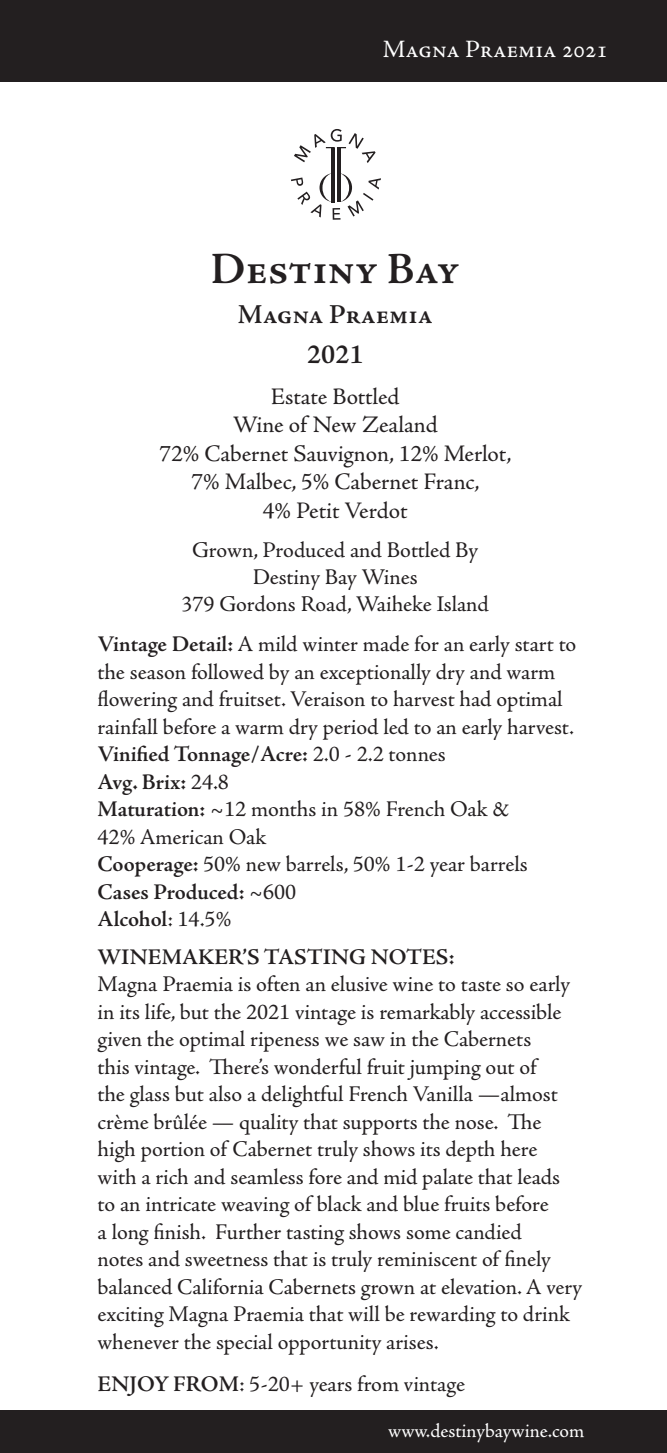
<style>
.page{position:relative;width:667px;height:1453px;background:#fff}
.page>*{position:absolute;margin:0;border:0;box-sizing:border-box;transform-origin:0 0}
.t1{font:600 45px "Adobe Jenson Pro";color:#231f20}
.t2{font:600 27.5px "Adobe Jenson Pro";color:#231f20}
.t3{font:25px "Adobe Jenson Pro";color:#fff}
.t4{font:23.75px "Adobe Jenson Pro";letter-spacing:-.005em;color:#231f20}
.t5{font:22.5px/27.5px "Adobe Jenson Pro";letter-spacing:-.005em;color:#231f20}
.t6{font:600 22.5px "Adobe Jenson Pro";letter-spacing:-.005em;color:#231f20}
.t7{font:20px "Adobe Jenson Pro";color:#fff}
.s1{font-weight:600}
.s2{font-weight:400}
</style>
<div class="page">
<div style="left:0;top:0;width:666px;height:81px;background:#231f20"></div>
<div style="left:0;top:1410px;width:666px;height:43px;background:#231f20"></div>
<hr style="left:331px;top:148px;width:3px;height:54px;background:#231f20">
<hr style="left:337px;top:148px;width:3px;height:54px;background:#231f20">
<svg style="left:291px;top:173px;width:90px;height:47px"></svg>
<svg style="left:294px;top:129px;width:81px;height:34px"></svg>
<p class="t3" style="left:382px;top:35px;width:227px">Magna Praemia 2021</p>
<p class="t1" style="left:210px;top:243px;width:250px">Destiny Bay</p>
<p class="t2" style="left:237px;top:298px;width:196px">Magna Praemia</p>
<p class="t2" style="left:306px;top:338px;width:58px">2021</p>
<p class="t4" style="left:270px;top:383px;width:130px">Estate Bottled</p>
<p class="t4" style="left:232px;top:411px;width:206px">Wine of New Zealand</p>
<p class="t4" style="left:159px;top:440px;width:353px">72% Cabernet Sauvignon, 12% Merlot,</p>
<p class="t4" style="left:191px;top:468px;width:289px">7% Malbec, 5% Cabernet Franc,</p>
<p class="t4" style="left:263px;top:497px;width:146px">4% Petit Verdot</p>
<p class="t5" style="left:192px;top:537px;width:287px">Grown, Produced and Bottled By</p>
<p class="t5" style="left:252px;top:564px;width:166px">Destiny Bay Wines</p>
<p class="t5" style="left:181px;top:591px;width:309px">379 Gordons Road, Waiheke Island</p>
<p class="t5" style="left:98px;top:631px;width:480px"><span class="s1">Vintage Detail:</span> A mild winter made for an early start to the season followed by an exceptionally dry and warm flowering and fruitset. Veraison to harvest had optimal rainfall before a warm dry period led to an early harvest.</p>
<p class="t6" style="left:98px;top:741px;width:349px">Vinified Tonnage/Acre: <span class="s2">2.0 - 2.2 tonnes</span></p>
<p class="t6" style="left:98px;top:769px;width:133px">Avg. Brix: <span class="s2">24.8</span></p>
<p class="t5" style="left:98px;top:796px;width:413px"><span class="s1">Maturation:</span> ~12 months in 58% French Oak &amp;</p>
<p class="t5" style="left:98px;top:823px;width:170px">42% American Oak</p>
<p class="t5" style="left:98px;top:851px;width:431px"><span class="s1">Cooperage:</span> 50% new barrels, 50% 1-2 year barrels</p>
<p class="t6" style="left:98px;top:879px;width:200px">Cases Produced: <span class="s2">~600</span></p>
<p class="t6" style="left:98px;top:906px;width:135px">Alcohol<span class="s2">: 14.5%</span></p>
<p class="t6" style="left:98px;top:944px;width:358px">WINEMAKER’S TASTING NOTES:</p>
<p class="t5" style="left:98px;top:971px;width:486px">Magna Praemia is often an elusive wine to taste so early in its life, but the 2021 vintage is remarkably accessible given the optimal ripeness we saw in the Cabernets<br>this vintage. There’s wonderful fruit jumping out of<br>the glass but also a delightful French Vanilla —almost crème brûlée — quality that supports the nose. The high portion of Cabernet truly shows its depth here<br>with a rich and seamless fore and mid palate that leads to an intricate weaving of black and blue fruits before<br>a long finish. Further tasting shows some candied<br>notes and sweetness that is truly reminiscent of finely balanced California Cabernets grown at elevation. A very exciting Magna Praemia that will be rewarding to drink whenever the special opportunity arises.</p>
<p class="t5" style="left:98px;top:1371px;width:368px"><span class="s1">ENJOY FROM</span>: 5-20+ years from vintage</p>
<p class="t7" style="left:388px;top:1419px;width:197px">www.destinybaywine.com</p>
</div>
